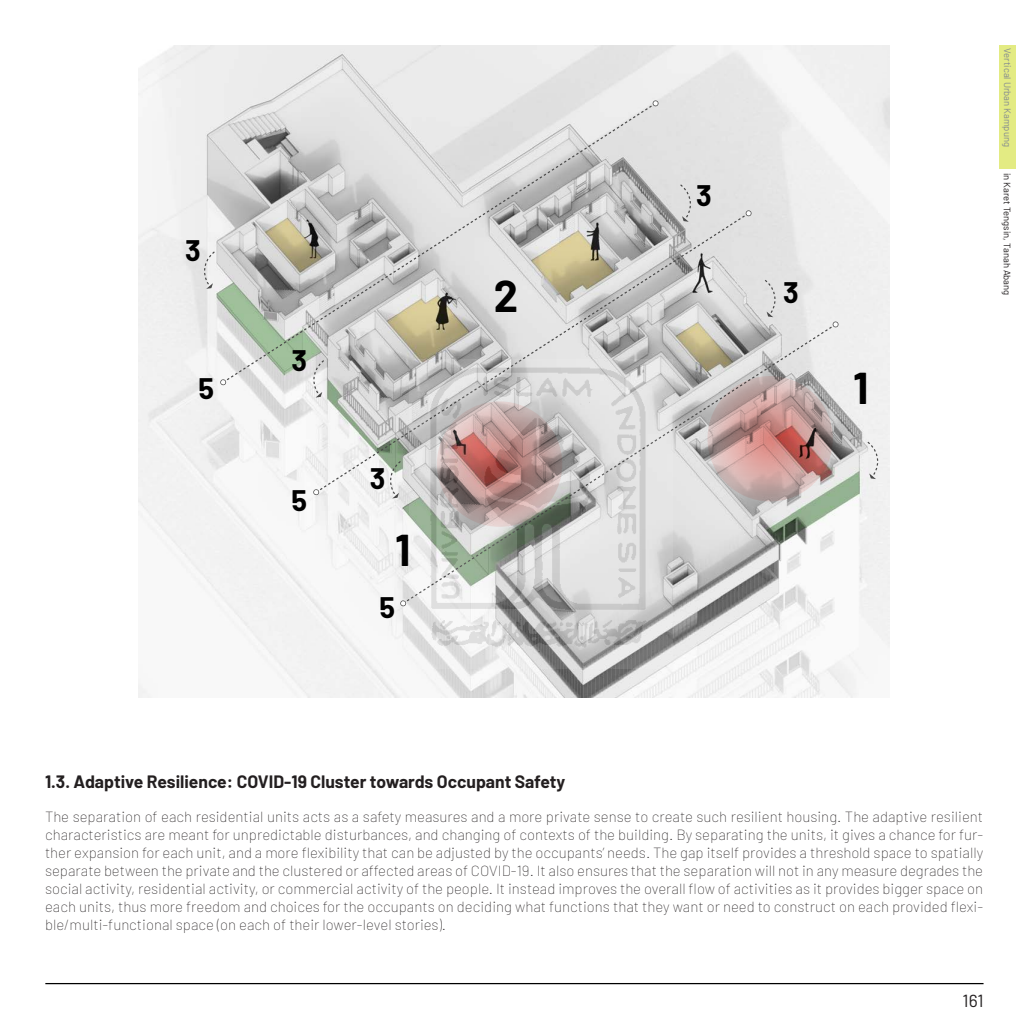
<style>
.page{position:relative;width:1028px;height:1028px;background:#fff}
.page>*{position:absolute;margin:0;border:0;box-sizing:border-box;transform-origin:0 0}
.t1{font:700 43.5px "Barlow";color:#000}
.t2{font:700 29px "Barlow";color:#000}
.t3{font:700 17.5px "Barlow";color:#231f20}
.t4{font:17.5px "Barlow";color:#231f20}
.t5{font:100 15px/18px "Barlow";color:#231f20;text-align:justify}
.t6{font:9.5px "Barlow";color:#231f20}
.t7{font:9.5px "Barlow";color:#838a91}
</style>
<div class="page">
<div style="left:999px;top:45px;width:16px;height:123px;background:#e3eb83"></div>
<hr style="left:45px;top:983px;width:938px;height:1px;background:#000">
<img style="left:139px;top:45px;width:750px;height:652px">
<svg style="left:202px;top:250px;width:14px;height:39px"></svg>
<svg style="left:312px;top:384px;width:2px;height:13px"></svg>
<svg style="left:388px;top:494px;width:13px;height:4px"></svg>
<svg style="left:679px;top:183px;width:13px;height:28px"></svg>
<svg style="left:763px;top:278px;width:14px;height:39px"></svg>
<svg style="left:866px;top:440px;width:13px;height:39px"></svg>
<svg style="left:221px;top:102px;width:436px;height:282px"></svg>
<svg style="left:220px;top:379px;width:6px;height:6px"></svg>
<svg style="left:652px;top:100px;width:7px;height:7px"></svg>
<svg style="left:314px;top:211px;width:436px;height:283px"></svg>
<svg style="left:313px;top:489px;width:6px;height:6px"></svg>
<svg style="left:745px;top:210px;width:7px;height:7px"></svg>
<svg style="left:401px;top:323px;width:436px;height:282px"></svg>
<svg style="left:400px;top:600px;width:6px;height:6px"></svg>
<svg style="left:832px;top:321px;width:7px;height:7px"></svg>
<svg style="left:707px;top:376px;width:126px;height:125px"></svg>
<img style="left:409px;top:360px;width:263px;height:308px">
<p class="t2" style="left:185px;top:229px;width:17px">3</p>
<p class="t2" style="left:198px;top:367px;width:17px">5</p>
<p class="t2" style="left:291px;top:339px;width:17px">3</p>
<p class="t2" style="left:291px;top:478px;width:17px">5</p>
<p class="t2" style="left:370px;top:457px;width:17px">3</p>
<p class="t1" style="left:395px;top:517px;width:17px">1</p>
<p class="t2" style="left:379px;top:586px;width:17px">5</p>
<p class="t1" style="left:494px;top:264px;width:26px">2</p>
<p class="t2" style="left:696px;top:174px;width:17px">3</p>
<p class="t2" style="left:783px;top:271px;width:17px">3</p>
<p class="t1" style="left:853px;top:356px;width:17px">1</p>
<p class="t7" style="left:1014px;top:48px;width:100px;rotate:90deg">Vertical Urban Kampung</p>
<p class="t6" style="left:1014px;top:173px;width:124px;rotate:90deg">in Karet Tengsin, Tanah Abang</p>
<p class="t3" style="left:45px;top:769px;width:522px">1.3. Adaptive Resilience: COVID-19 Cluster towards Occupant Safety</p>
<p class="t5" style="left:45px;top:806px;width:939px">The separation of each residential units acts as a safety measures and a more private sense to create such resilient housing. The adaptive resilient characteristics are meant for unpredictable disturbances, and changing of contexts of the building. By separating the units, it gives a chance for fur&shy;ther expansion for each unit, and a more flexibility that can be adjusted by the occupants’ needs. The gap itself provides a threshold space to spatially separate between the private and the clustered or affected areas of COVID-19. It also ensures that the separation will not in any measure degrades the social activity, residential activity, or commercial activity of the people. It instead improves the overall flow of activities as it provides bigger space on each units, thus more freedom and choices for the occupants on deciding what functions that they want or need to construct on each provided flexi&shy;ble/multi-functional space (on each of their lower-level stories).</p>
<p class="t4" style="left:962px;top:988px;width:22px">161</p>
</div>
